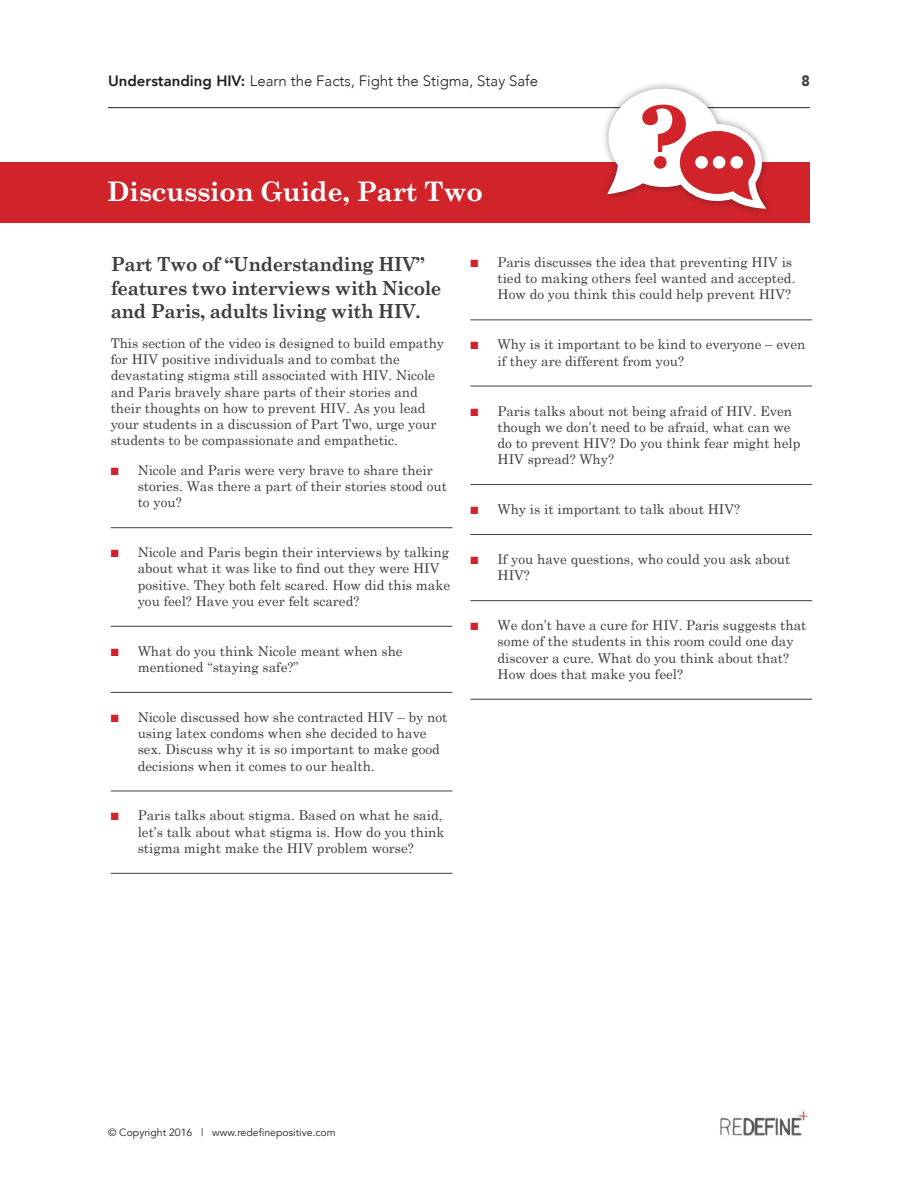
<style>
.page{position:relative;width:918px;height:1188px;background:#fff}
.page>*{position:absolute;margin:0;border:0;box-sizing:border-box;transform-origin:0 0}
.t1{font:700 27px "Century Schoolbook";letter-spacing:-.02em;color:#fff}
.t2{font:700 19.5px/23.4px "Century Schoolbook";letter-spacing:-.02em;color:#3e3e3f;scale:.95 1}
.t3{font:300 15px "Avenir";color:#231f20}
.t4{font:900 15px "Avenir";color:#3e3e3f;scale:.95 1}
.t5{font:13.5px/16.2px "Century Schoolbook";color:#3e3e3f}
.t6{font:10.5px "Avenir";color:#231f20}
.s1{font-weight:800}
.s2{color:#d1232a}
</style>
<div class="page">
<hr style="left:108px;top:107px;width:702px;height:1px;background:#231f20">
<img style="left:720px;top:1109px;width:88px;height:27px">
<div style="left:0;top:162px;width:810px;height:60px;background:#d1232a"></div>
<hr style="left:111px;top:527px;width:341px;height:1px;background:#3e3e3f">
<hr style="left:111px;top:626px;width:341px;height:1px;background:#3e3e3f">
<hr style="left:111px;top:692px;width:341px;height:1px;background:#3e3e3f">
<hr style="left:111px;top:791px;width:341px;height:1px;background:#3e3e3f">
<hr style="left:111px;top:873px;width:341px;height:1px;background:#3e3e3f">
<hr style="left:470px;top:320px;width:342px;height:1px;background:#3e3e3f">
<hr style="left:470px;top:386px;width:342px;height:1px;background:#3e3e3f">
<hr style="left:470px;top:484px;width:342px;height:1px;background:#3e3e3f">
<hr style="left:470px;top:534px;width:342px;height:1px;background:#3e3e3f">
<hr style="left:470px;top:600px;width:342px;height:1px;background:#3e3e3f">
<hr style="left:470px;top:699px;width:342px;height:1px;background:#3e3e3f">
<div style="left:600px;top:80px;width:174px;height:136px;background:#231f20;opacity:.5"></div>
<svg style="left:607px;top:89px;width:159px;height:120px"></svg>
<div style="left:713px;top:156px;width:12px;height:13px;background:#fff;border-radius:50%"></div>
<div style="left:730px;top:156px;width:13px;height:13px;background:#fff;border-radius:50%"></div>
<div style="left:695px;top:156px;width:13px;height:13px;background:#fff;border-radius:50%"></div>
<div style="left:654px;top:156px;width:13px;height:13px;background:#d1232a;border-radius:50%"></div>
<p class="t3" style="left:108px;top:71px;width:432px"><span class="s1">Understanding HIV:</span> Learn the Facts, Fight the Stigma, Stay Safe</p>
<p class="t4" style="left:802px;top:71px;width:10px">8</p>
<h1 class="t1" style="left:107px;top:175px;width:377px">Discussion Guide, Part Two</h1>
<h2 class="t2" style="left:111px;top:252px;width:350px">Part Two of “Understanding HIV” features two interviews with Nicole and Paris, adults living with HIV.</h2>
<p class="t5" style="left:111px;top:335px;width:335px">This section of the video is designed to build empathy for HIV positive individuals and to combat the devastating stigma still associated with HIV. Nicole and Paris bravely share parts of their stories and their thoughts on how to prevent HIV. As you lead your students in a discussion of Part Two, urge your students to be compassionate and empathetic.</p>
<p class="t5" style="left:138px;top:462px;width:311px;text-indent:-27px"><span class="s2">■</span> Nicole and Paris were very brave to share their stories. Was there a part of their stories stood out to you?</p>
<p class="t5" style="left:138px;top:544px;width:314px;text-indent:-27px"><span class="s2">■</span> Nicole and Paris begin their interviews by talking about what it was like to find out they were HIV positive. They both felt scared. How did this make you feel? Have you ever felt scared?</p>
<p class="t5" style="left:138px;top:642px;width:267px;text-indent:-27px"><span class="s2">■</span> What do you think Nicole meant when she mentioned “staying safe?”</p>
<p class="t5" style="left:138px;top:709px;width:311px;text-indent:-27px"><span class="s2">■</span> Nicole discussed how she contracted HIV – by not using latex condoms when she decided to have sex. Discuss why it is so important to make good decisions when it comes to our health.</p>
<p class="t5" style="left:138px;top:807px;width:308px;text-indent:-27px"><span class="s2">■</span> Paris talks about stigma. Based on what he said, let’s talk about what stigma is. How do you think stigma might make the HIV problem worse?</p>
<p class="t5" style="left:497px;top:254px;width:300px;text-indent:-27px"><span class="s2">■</span> Paris discusses the idea that preventing HIV is tied to making others feel wanted and accepted.<br>How do you think this could help prevent HIV?</p>
<p class="t5" style="left:497px;top:336px;width:310px;text-indent:-27px"><span class="s2">■</span> Why is it important to be kind to everyone – even if they are different from you?</p>
<p class="t5" style="left:497px;top:402px;width:305px;text-indent:-27px"><span class="s2">■</span> Paris talks about not being afraid of HIV. Even though we don’t need to be afraid, what can we do to prevent HIV? Do you think fear might help HIV spread? Why?</p>
<p class="t5" style="left:470px;top:501px;width:271px"><span class="s2">■</span> Why is it important to talk about HIV?</p>
<p class="t5" style="left:497px;top:551px;width:295px;text-indent:-27px"><span class="s2">■</span> If you have questions, who could you ask about<br>HIV?</p>
<p class="t5" style="left:497px;top:617px;width:311px;text-indent:-27px"><span class="s2">■</span> We don’t have a cure for HIV. Paris suggests that some of the students in this room could one day discover a cure. What do you think about that?<br>How does that make you feel?</p>
<p class="t6" style="left:108px;top:1126px;width:229px">© Copyright 2016 | www.redefinepositive.com</p>
</div>
